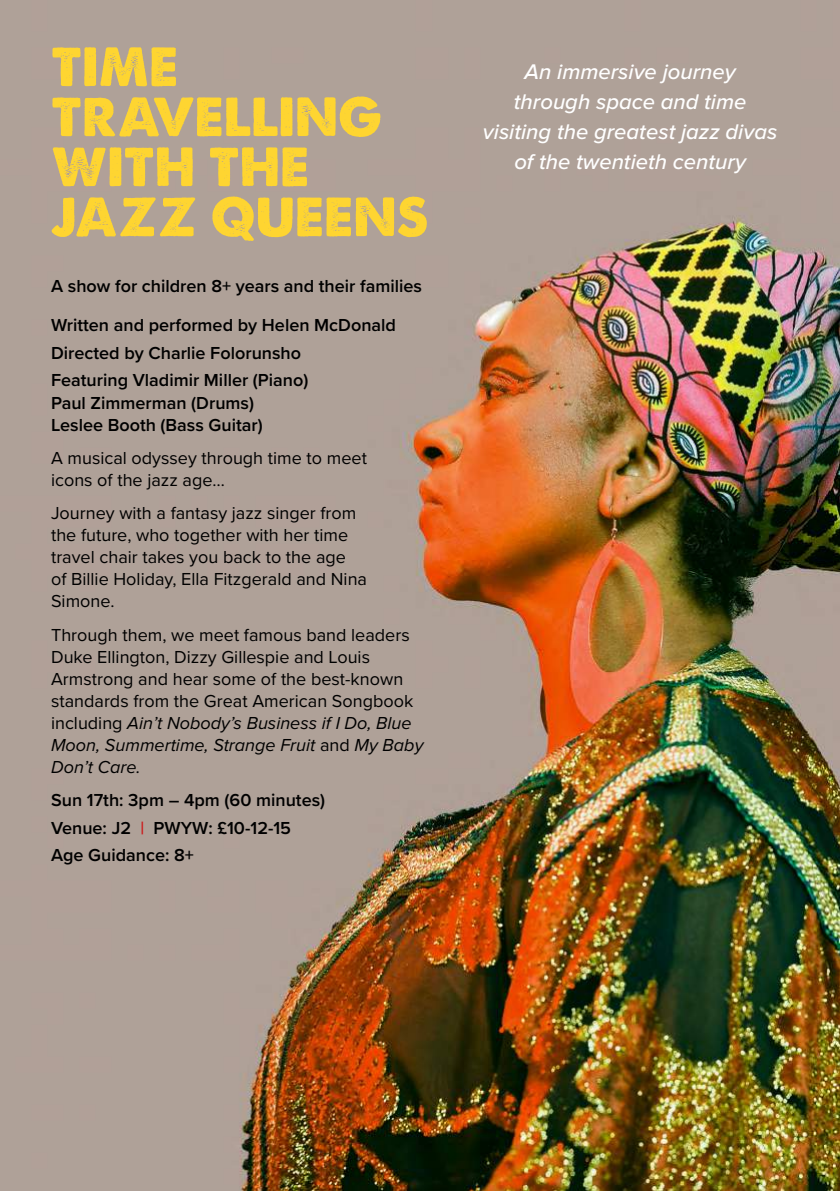
<style>
.page{position:relative;width:840px;height:1191px;background:#fff}
.page>*{position:absolute;margin:0;border:0;box-sizing:border-box;transform-origin:0 0}
.t1{font:52px/50px "A Loveof Thunder";color:#fed531}
.t2{font:italic 500 22px/30px "Proxima Nova";color:#fff;text-align:center}
.t3{font:18px/22px "Proxima Nova";color:#000}
.t4{font:600 18px/27.6px "Proxima Nova";color:#000}
.s1{font-style:italic}
.s2{color:#cd1719}
</style>
<div class="page">
<img style="left:0;top:0;width:839px;height:1191px">
<h1 class="t1" style="left:51px;top:42px;width:379px">TIME<br>TRAVELLING<br>WITH THE<br>JAZZ QUEENS</h1>
<p class="t4" style="left:51px;top:266px;width:372px;line-height:39px">A show for children 8+ years and their families<br>Written and performed by Helen McDonald</p>
<p class="t4" style="left:51px;top:338px;width:259px">Directed by Charlie Folorunsho<br>Featuring Vladimir Miller (Piano)</p>
<p class="t4" style="left:51px;top:391px;width:213px;line-height:22px">Paul Zimmerman (Drums)<br>Leslee Booth (Bass Guitar)</p>
<p class="t3" style="left:51px;top:446px;width:317px">A musical odyssey through time to meet icons of the jazz age…</p>
<p class="t3" style="left:51px;top:501px;width:317px">Journey with a fantasy jazz singer from the future, who together with her time travel chair takes you back to the age<br>of Billie Holiday, Ella Fitzgerald and Nina Simone.</p>
<p class="t3" style="left:51px;top:623px;width:374px">Through them, we meet famous band leaders Duke Ellington, Dizzy Gillespie and Louis Armstrong and hear some of the best-known standards from the Great American Songbook including <span class="s1">Ain’t Nobody’s Business if I Do, Blue Moon, Summertime, Strange Fruit</span> and <span class="s1">My Baby Don’t Care.</span></p>
<p class="t4" style="left:51px;top:785px;width:275px">Sun 17th: 3pm – 4pm (60 minutes)<br>Venue: J2 <span class="s2">|</span> PWYW: £10-12-15<br>Age Guidance: 8+</p>
<p class="t2" style="left:482px;top:57px;width:296px">An immersive journey<br>through space and time visiting the greatest jazz divas of the twentieth century</p>
</div>
